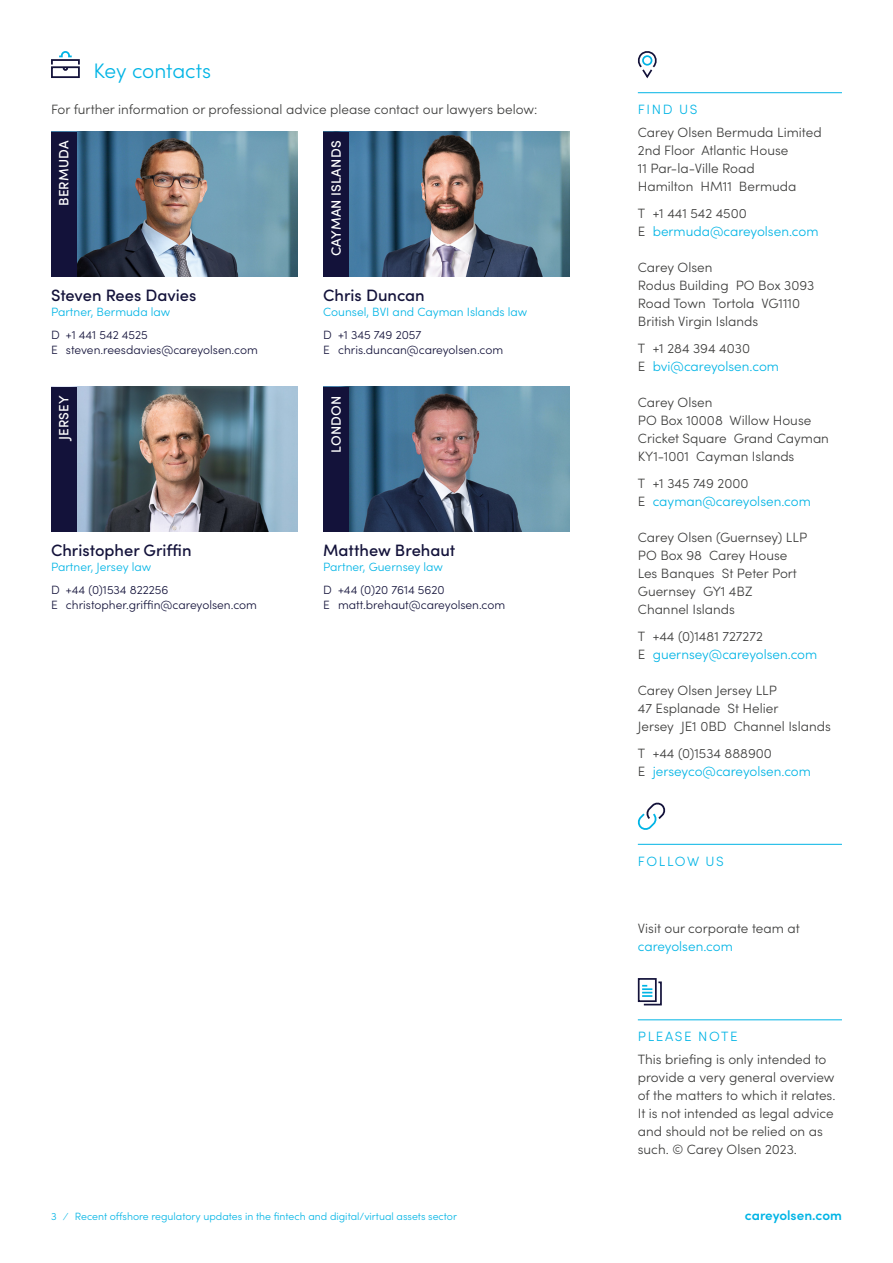
<style>
.page{position:relative;width:893px;height:1263px;background:#fff}
.page>*{position:absolute;margin:0;border:0;box-sizing:border-box;transform-origin:0 0}
.t1{font:300 21px "Sofia Pro";letter-spacing:-.005em;color:#00b4e5}
.t2{font:500 16.5px "Sofia Pro";color:#13123a}
.t3{font:300 13.5px/18px "Sofia Pro";color:#3c3c3b}
.t4{font:300 13.5px/18px "Sofia Pro";color:#00b4e5}
.t5{font:500 13.5px "Sofia Pro";letter-spacing:.02em;color:#fff}
.t6{font:600 13.5px "Sofia Pro";color:#00b4e5}
.t7{font:300 13.5px "Sofia Pro";letter-spacing:.12em;color:#00b4e5}
.t8{font:300 13.5px "Sofia Pro";letter-spacing:.115em;color:#00b4e5}
.t9{font:300 12px/15px "Sofia Pro";color:#13123a}
.t10{font:300 12px "Sofia Pro";color:#00b4e5}
.t11{font:300 10.5px "Sofia Pro";color:#00b4e5}
.s1{color:#3c3c3b}
</style>
<div class="page">
<svg style="left:51px;top:66px;width:29px;height:12px"></svg>
<svg style="left:59px;top:51px;width:13px;height:7px"></svg>
<div style="left:51px;top:59px;width:29px;height:6px;border:2px solid #13123a"></div>
<img style="left:77px;top:132px;width:221px;height:144px">
<img style="left:349px;top:132px;width:221px;height:144px">
<img style="left:349px;top:387px;width:221px;height:144px">
<div style="left:51px;top:132px;width:26px;height:144px;background:#13123a"></div>
<div style="left:323px;top:132px;width:26px;height:144px;background:#13123a"></div>
<div style="left:323px;top:387px;width:26px;height:144px;background:#13123a"></div>
<img style="left:77px;top:387px;width:221px;height:144px">
<div style="left:51px;top:387px;width:26px;height:144px;background:#13123a"></div>
<hr style="left:638px;top:92px;width:204px;height:1px;background:#00b4e5">
<hr style="left:638px;top:844px;width:204px;height:1px;background:#00b4e5">
<hr style="left:638px;top:1019px;width:204px;height:1px;background:#00b4e5">
<svg style="left:638px;top:51px;width:19px;height:28px"></svg>
<div style="left:642px;top:55px;width:10px;height:11px;border:2px solid #00b4e5;border-radius:50%"></div>
<svg style="left:637px;top:802px;width:29px;height:28px"></svg>
<div style="left:638px;top:978px;width:19px;height:24px;border:2px solid #13123a"></div>
<svg style="left:642px;top:981px;width:20px;height:25px"></svg>
<h1 class="t1" style="left:94px;top:55px;width:119px">Key contacts</h1>
<p class="t3" style="left:51px;top:100px;width:488px">For further information or professional advice please contact our lawyers below:</p>
<p class="t5" style="left:54px;top:206px;width:68px;rotate:-90deg">BERMUDA</p>
<p class="t5" style="left:326px;top:256px;width:117px;rotate:-90deg">CAYMAN ISLANDS</p>
<p class="t2" style="left:51px;top:283px;width:147px">Steven Rees Davies</p>
<p class="t10" style="left:51px;top:303px;width:121px">Partner, Bermuda law</p>
<p class="t9" style="left:51px;top:326px;width:208px">D +1 441 542 4525<br>E steven.reesdavies@careyolsen.com</p>
<p class="t5" style="left:54px;top:440px;width:47px;rotate:-90deg">JERSEY</p>
<p class="t2" style="left:51px;top:538px;width:142px">Christopher Griffin</p>
<p class="t10" style="left:51px;top:558px;width:102px">Partner, Jersey law</p>
<p class="t9" style="left:51px;top:581px;width:207px">D +44 (0)1534 822256<br>E christopher.griffin@careyolsen.com</p>
<p class="t2" style="left:323px;top:283px;width:103px">Chris Duncan</p>
<p class="t10" style="left:323px;top:303px;width:206px">Counsel, BVI and Cayman Islands law</p>
<p class="t9" style="left:323px;top:326px;width:182px">D +1 345 749 2057<br>E chris.duncan@careyolsen.com</p>
<p class="t5" style="left:326px;top:453px;width:59px;rotate:-90deg">LONDON</p>
<p class="t2" style="left:323px;top:538px;width:134px">Matthew Brehaut</p>
<p class="t10" style="left:323px;top:558px;width:121px">Partner, Guernsey law</p>
<p class="t9" style="left:323px;top:581px;width:184px">D +44 (0)20 7614 5620<br>E matt.brehaut@careyolsen.com</p>
<p class="t4" style="left:638px;top:100px;width:61px">FIND US</p>
<p class="t3" style="left:638px;top:122px;width:185px">Carey Olsen Bermuda Limited<br>2nd Floor Atlantic House<br>11 Par-la-Ville Road<br>Hamilton HM11 Bermuda</p>
<p class="t4" style="left:638px;top:203px;width:182px"><span class="s1">T +1 441 542 4500<br>E</span> bermuda@careyolsen.com</p>
<p class="t3" style="left:638px;top:257px;width:178px">Carey Olsen<br>Rodus Building PO Box 3093<br>Road Town Tortola VG1110<br>British Virgin Islands</p>
<p class="t4" style="left:638px;top:338px;width:143px"><span class="s1">T +1 284 394 4030<br>E</span> bvi@careyolsen.com</p>
<p class="t3" style="left:638px;top:392px;width:193px">Carey Olsen<br>PO Box 10008 Willow House<br>Cricket Square Grand Cayman<br>KY1-1001 Cayman Islands</p>
<p class="t4" style="left:638px;top:473px;width:175px"><span class="s1">T +1 345 749 2000<br>E</span> cayman@careyolsen.com</p>
<p class="t3" style="left:638px;top:527px;width:171px">Carey Olsen (Guernsey) LLP<br>PO Box 98 Carey House<br>Les Banques St Peter Port<br>Guernsey GY1 4BZ<br>Channel Islands</p>
<p class="t4" style="left:638px;top:626px;width:181px"><span class="s1">T +44 (0)1481 727272<br>E</span> guernsey@careyolsen.com</p>
<p class="t3" style="left:638px;top:680px;width:194px">Carey Olsen Jersey LLP<br>47 Esplanade St Helier<br>Jersey JE1 0BD Channel Islands</p>
<p class="t4" style="left:638px;top:743px;width:175px"><span class="s1">T +44 (0)1534 888900<br>E</span> jerseyco@careyolsen.com</p>
<p class="t8" style="left:638px;top:851px;width:87px">FOLLOW US</p>
<p class="t3" style="left:638px;top:919px;width:164px">Visit our corporate team at</p>
<p class="t4" style="left:638px;top:937px;width:96px">careyolsen.com</p>
<p class="t7" style="left:638px;top:1027px;width:101px">PLEASE NOTE</p>
<p class="t3" style="left:638px;top:1049px;width:199px">This briefing is only intended to provide a very general overview of the matters to which it relates.<br>It is not intended as legal advice and should not be relied on as such. © Carey Olsen 2023.</p>
<p class="t11" style="left:51px;top:1209px;width:407px">3 ⁄ Recent offshore regulatory updates in the fintech and digital/virtual assets sector</p>
<p class="t6" style="left:745px;top:1205px;width:98px">careyolsen.com</p>
</div>
